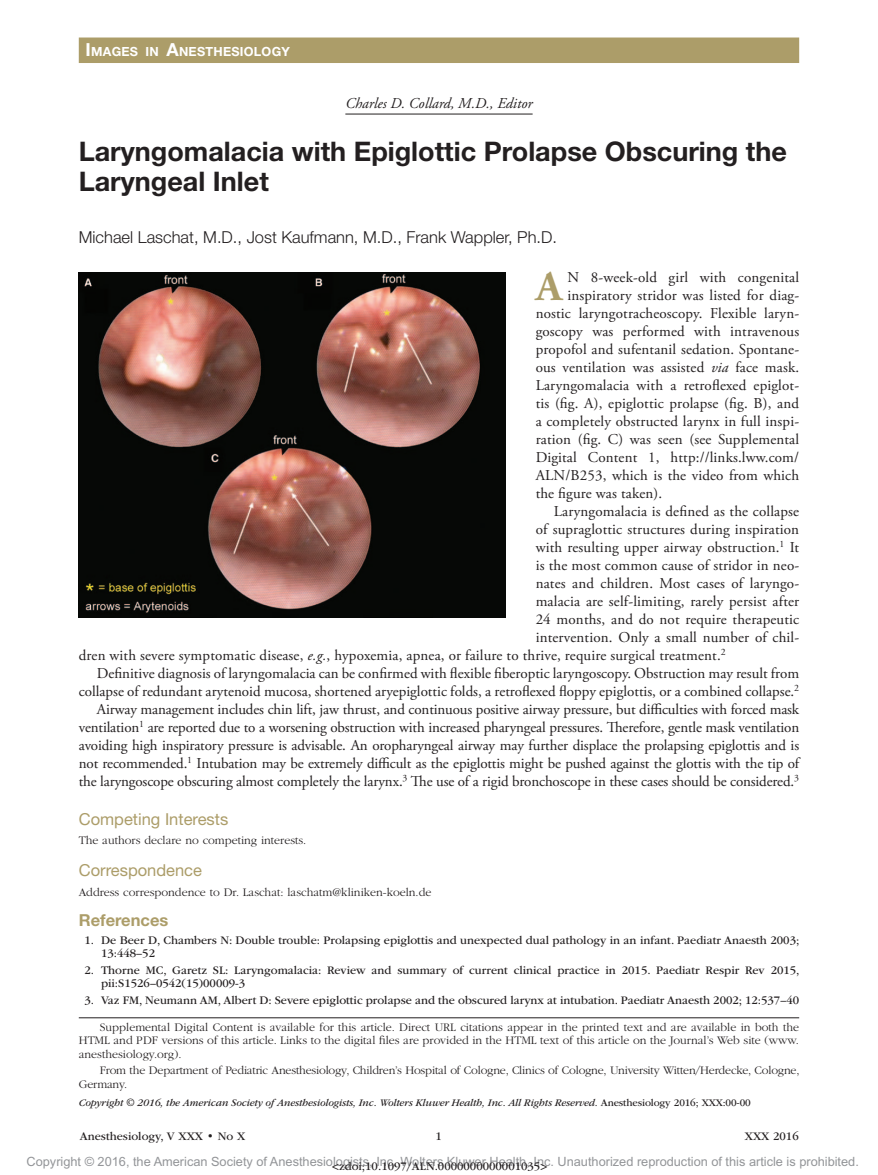
<style>
.page{position:relative;width:878px;height:1175px;background:#fff}
.page>*{position:absolute;margin:0;border:0;box-sizing:border-box;transform-origin:0 0}
.t1{font:700 42.15px "Adobe Garamond Pro";color:#ac9d69}
.t2{font:700 27px/30px "Helvetica Neue LT Std";color:#231f20}
.t3{font:300 16.5px "Helvetica Neue LT Std";color:#231f20}
.t4{font:16.5px "Helvetica Neue LT Std";color:#ac9d69}
.t5{font:700 16.5px "Helvetica Neue LT Std";color:#ac9d69}
.t6{font:15px "Adobe Garamond Pro";letter-spacing:.005em;color:#231f20}
.t7{font:italic 15px "Adobe Garamond Pro";color:#231f20}
.t8{font:12.75px "Arial MT Std";color:#939598}
.t9{font:700 12.6px "Helvetica Neue LT Std";letter-spacing:.02em;color:#fff}
.t10{font:300 12px/13.5px "ITC Garamond Std";color:#231f20}
.t11{font:12px/13.5px "ITC Garamond Std";color:#231f20}
.t12{font:italic 10.5px "ITC Garamond Std";letter-spacing:-.01em;color:#231f20}
.s1{font-size:18px}
.s2{font-style:italic}
.s3{font-style:normal}
</style>
<div class="page">
<hr style="left:345px;top:114px;width:187px;height:1px;background:#231f20">
<img style="left:79px;top:272px;width:426px;height:345px">
<hr style="left:79px;top:1017px;width:720px;height:1px;background:#231f20">
<div style="left:79px;top:38px;width:720px;height:25px;background:#ac9d69"></div>
<p class="t9" style="left:86px;top:43px;width:206px"><span class="s1">I</span>MAGES IN <span class="s1">A</span>NESTHESIOLOGY</p>
<p class="t7" style="left:345px;top:95px;width:189px">Charles D. Collard, M.D., Editor</p>
<h2 class="t2" style="left:79px;top:136px;width:709px">Laryngomalacia with Epiglottic Prolapse Obscuring the<br>Laryngeal Inlet</h2>
<p class="t3" style="left:79px;top:227px;width:479px">Michael Laschat, M.D., Jost Kaufmann, M.D., Frank Wappler, Ph.D.</p>
<h1 class="t1" style="left:535px;top:262px;width:28px">A</h1>
<p class="t6" style="left:567px;top:268px;width:233px">n 8-week-old girl with congenital</p>
<p class="t6" style="left:567px;top:286px;width:233px">inspiratory stridor was listed for diag-</p>
<p class="t6" style="left:535px;top:304px;width:265px">nostic laryngotracheoscopy. Flexible laryn-</p>
<p class="t6" style="left:535px;top:322px;width:265px">goscopy was performed with intravenous</p>
<p class="t6" style="left:535px;top:340px;width:265px">propofol and sufentanil sedation. Spontane-</p>
<p class="t6" style="left:535px;top:358px;width:265px">ous ventilation was assisted <span class="s2">via</span> face mask.</p>
<p class="t6" style="left:535px;top:376px;width:265px">Laryngomalacia with a retroflexed epiglot-</p>
<p class="t6" style="left:535px;top:394px;width:265px">tis (fig. A), epiglottic prolapse (fig. B), and</p>
<p class="t6" style="left:535px;top:412px;width:265px">a completely obstructed larynx in full inspi-</p>
<p class="t6" style="left:535px;top:430px;width:265px">ration (fig. C) was seen (see Supplemental</p>
<p class="t6" style="left:535px;top:448px;width:265px">Digital Content 1, http://links.lww.com/</p>
<p class="t6" style="left:535px;top:466px;width:265px">ALN/B253, which is the video from which</p>
<p class="t6" style="left:535px;top:484px;width:128px">the figure was taken).</p>
<p class="t6" style="left:553px;top:502px;width:247px">Laryngomalacia is defined as the collapse</p>
<p class="t6" style="left:535px;top:520px;width:265px">of supraglottic structures during inspiration</p>
<p class="t6" style="left:535px;top:538px;width:265px">with resulting upper airway obstruction.<sup>1</sup> It</p>
<p class="t6" style="left:535px;top:556px;width:265px">is the most common cause of stridor in neo-</p>
<p class="t6" style="left:535px;top:574px;width:265px">nates and children. Most cases of laryngo-</p>
<p class="t6" style="left:535px;top:592px;width:265px">malacia are self-limiting, rarely persist after</p>
<p class="t6" style="left:535px;top:610px;width:265px">24 months, and do not require therapeutic</p>
<p class="t6" style="left:535px;top:628px;width:265px">intervention. Only a small number of chil-</p>
<p class="t6" style="left:79px;top:646px;width:648px">dren with severe symptomatic disease, <span class="s2">e.g.</span>, hypoxemia, apnea, or failure to thrive, require surgical treatment.<sup>2</sup></p>
<p class="t6" style="left:97px;top:664px;width:703px">Definitive diagnosis of laryngomalacia can be confirmed with flexible fiberoptic laryngoscopy. Obstruction may result from</p>
<p class="t6" style="left:79px;top:682px;width:721px">collapse of redundant arytenoid mucosa, shortened aryepiglottic folds, a retroflexed floppy epiglottis, or a combined collapse.<sup>2</sup></p>
<p class="t6" style="left:97px;top:700px;width:704px">Airway management includes chin lift, jaw thrust, and continuous positive airway pressure, but difficulties with forced mask</p>
<p class="t6" style="left:79px;top:718px;width:722px">ventilation<sup>1</sup> are reported due to a worsening obstruction with increased pharyngeal pressures. Therefore, gentle mask ventilation</p>
<p class="t6" style="left:79px;top:736px;width:721px">avoiding high inspiratory pressure is advisable. An oropharyngeal airway may further displace the prolapsing epiglottis and is</p>
<p class="t6" style="left:79px;top:754px;width:722px">not recommended.<sup>1</sup> Intubation may be extremely difficult as the epiglottis might be pushed against the glottis with the tip of</p>
<p class="t6" style="left:79px;top:772px;width:721px">the laryngoscope obscuring almost completely the larynx.<sup>3</sup> The use of a rigid bronchoscope in these cases should be considered.<sup>3</sup></p>
<p class="t4" style="left:79px;top:809px;width:151px">Competing Interests</p>
<p class="t10" style="left:79px;top:834px;width:229px">The authors declare no competing interests.</p>
<p class="t4" style="left:79px;top:860px;width:125px">Correspondence</p>
<p class="t10" style="left:79px;top:885px;width:354px">Address correspondence to Dr. Laschat: laschatm@kliniken-koeln.de</p>
<p class="t5" style="left:79px;top:909px;width:91px">References</p>
<p class="t11" style="left:101px;top:933px;width:699px;text-indent:-16px">1. De Beer D, Chambers N: Double trouble: Prolapsing epiglottis and unexpected dual pathology in an infant. Paediatr Anaesth 2003;<br>13:448–52</p>
<p class="t11" style="left:101px;top:963px;width:700px;text-indent:-16px">2. Thorne MC, Garetz SL: Laryngomalacia: Review and summary of current clinical practice in 2015. Paediatr Respir Rev 2015, pii:S1526–0542(15)00009-3</p>
<p class="t11" style="left:85px;top:993px;width:716px">3. Vaz FM, Neumann AM, Albert D: Severe epiglottic prolapse and the obscured larynx at intubation. Paediatr Anaesth 2002; 12:537–40</p>
<p class="t10" style="left:79px;top:1020px;width:722px;text-align:justify;text-indent:21px">Supplemental Digital Content is available for this article. Direct URL citations appear in the printed text and are available in both the HTML and PDF versions of this article. Links to the digital files are provided in the HTML text of this article on the Journal’s Web site (www. anesthesiology.org).</p>
<p class="t10" style="left:79px;top:1064px;width:722px;text-indent:21px">From the Department of Pediatric Anesthesiology, Children’s Hospital of Cologne, Clinics of Cologne, University Witten/Herdecke, Cologne,<br>Germany.</p>
<p class="t12" style="left:79px;top:1096px;width:673px">Copyright © 2016, the American Society of Anesthesiologists, Inc. Wolters Kluwer Health, Inc. All Rights Reserved. <span class="s3">Anesthesiology 2016; XXX:00-00</span></p>
<p class="t11" style="left:80px;top:1130px;width:167px">Anesthesiology, V XXX • No X</p>
<p class="t11" style="left:435px;top:1130px;width:8px">1</p>
<p class="t11" style="left:744px;top:1130px;width:55px">XXX 2016</p>
<p class="t8" style="left:27px;top:1154px;width:833px">Copyright © 2016, the American Society of Anesthesiologists, Inc. Wolters Kluwer Health, Inc. Unauthorized reproduction of this article is prohibited.</p>
<p class="t11" style="left:332px;top:1159px;width:216px">&lt;zdoi;10.1097/ALN.0000000000001035&gt;</p>
</div>
